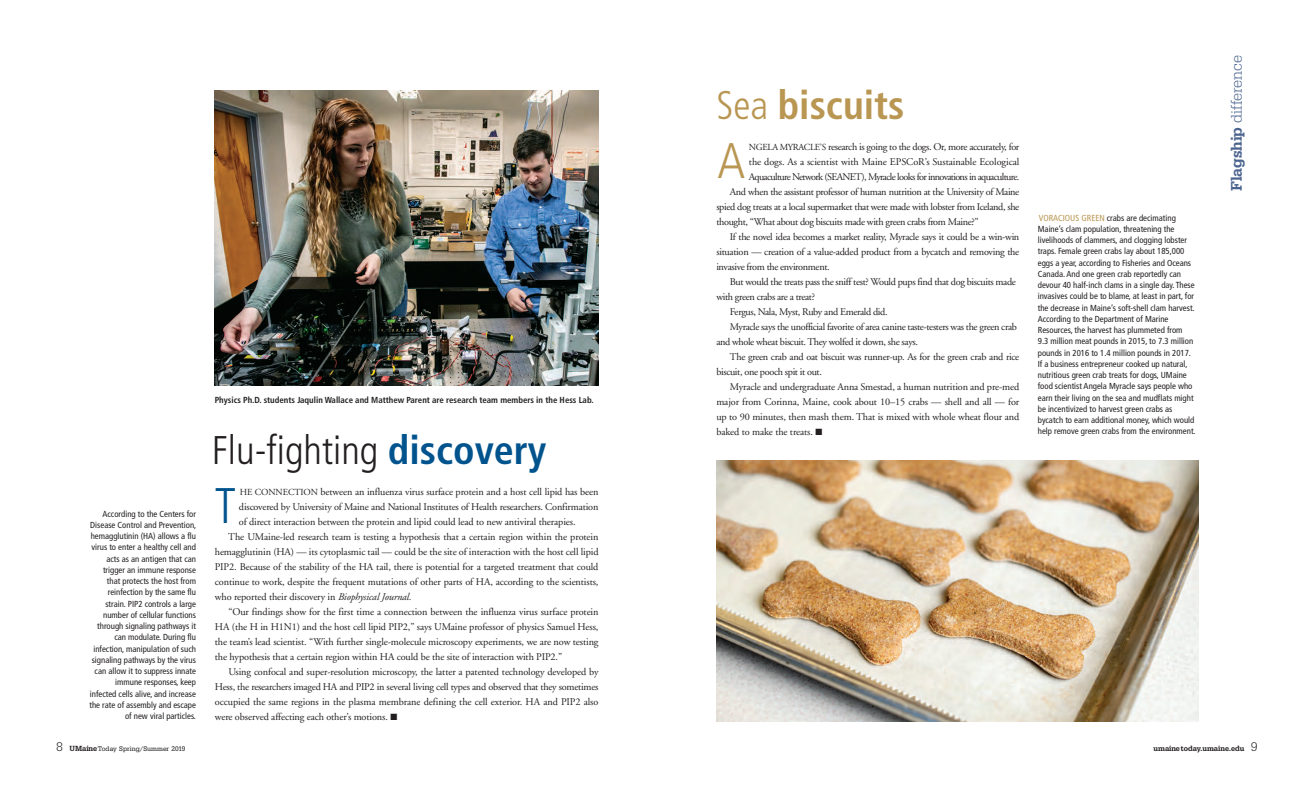
<style>
.page{position:relative;width:1314px;height:801px;background:#fff}
.page>*{position:absolute;margin:0;border:0;box-sizing:border-box;transform-origin:0 0}
.t1{font:300 condensed 50px "Frutiger";color:#00538d}
.t2{font:300 condensed 50px "Frutiger";color:#b99652}
.t3{font:300 condensed 40px "Frutiger";color:#231f20}
.t4{font:700 condensed 40px "Frutiger";color:#b99652}
.t5{font:16px "URW Egyptienne T Ligh Narr";color:#4b648f}
.t6{font:10.2px "Adobe Garamond";letter-spacing:-.01em;color:#231f20}
.t7{font:10.2px "Adobe Garamond";letter-spacing:-.035em;color:#231f20}
.t8{font:10.2px "Adobe Garamond";letter-spacing:-.065em;color:#231f20}
.t9{font:10.2px "Adobe Garamond";letter-spacing:-.03em;color:#231f20}
.t10{font:condensed 8.8px/11.3px "Frutiger";color:#231f20;text-align:right}
.t11{font:700 condensed 8.8px "Frutiger";color:#231f20}
.t12{font:7.8px "URW Egyptienne T Medi Narr";color:#231f20}
.t13{font:7px "URW Egyptienne T Regu Narr";color:#231f20}
.s1{font-weight:700;color:#00538d}
.s2{font-size:9.2px}
.s3{font-style:italic}
.s4{font-weight:300}
.s5{color:#b99652}
.s6{font-family:"URW Egyptienne T Medi Narr"}
.s7{font-family:"URW Egyptienne T Ligh";font-size:13px}
.s8{font-family:"URW Egyptienne T Medi Narr";font-size:7.8px}
</style>
<div class="page">
<img style="left:215px;top:91px;width:384px;height:294px">
<img style="left:716px;top:460px;width:483px;height:261px">
<p class="t10" style="left:89px;top:509px;width:108px">According to the Centers for<br>Disease Control and Prevention, hemagglutinin (HA) allows a flu virus to enter a healthy cell and acts as an antigen that can trigger an immune response that protects the host from reinfection by the same flu strain. PIP2 controls a large number of cellular functions through signaling pathways it can modulate. During flu infection, manipulation of such signaling pathways by the virus can allow it to suppress innate immune responses, keep infected cells alive, and increase the rate of assembly and escape of new viral particles.</p>
<p class="t11" style="left:215px;top:396px;width:380px">Physics Ph.D. students Jaqulin Wallace and Matthew Parent are research team members in the Hess Lab.</p>
<h2 class="t3" style="left:212px;top:434px;width:336px">Flu-fighting <span class="s1">discovery</span></h2>
<p class="t6" style="left:240px;top:488px;width:360px"><span class="s2">HE CONNECTION</span> between an influenza virus surface protein and a host cell lipid has been</p>
<p class="t6" style="left:239px;top:503px;width:361px">discovered by University of Maine and National Institutes of Health researchers. Confirmation</p>
<p class="t6" style="left:239px;top:518px;width:338px">of direct interaction between the protein and lipid could lead to new antiviral therapies.</p>
<p class="t6" style="left:228px;top:533px;width:372px">The UMaine-led research team is testing a hypothesis that a certain region within the protein</p>
<p class="t6" style="left:215px;top:548px;width:385px">hemagglutinin (HA) — its cytoplasmic tail — could be the site of interaction with the host cell lipid</p>
<p class="t6" style="left:215px;top:563px;width:385px">PIP2. Because of the stability of the HA tail, there is potential for a targeted treatment that could</p>
<p class="t6" style="left:215px;top:578px;width:385px">continue to work, despite the frequent mutations of other parts of HA, according to the scientists,</p>
<p class="t6" style="left:215px;top:593px;width:198px">who reported their discovery in <span class="s3">Biophysical Journal.</span></p>
<p class="t6" style="left:228px;top:608px;width:372px">“Our findings show for the first time a connection between the influenza virus surface protein</p>
<p class="t6" style="left:215px;top:623px;width:385px">HA (the H in H1N1) and the host cell lipid PIP2,” says UMaine professor of physics Samuel Hess,</p>
<p class="t6" style="left:215px;top:638px;width:385px">the team’s lead scientist. “With further single-molecule microscopy experiments, we are now testing</p>
<p class="t6" style="left:215px;top:653px;width:349px">the hypothesis that a certain region within HA could be the site of interaction with PIP2.”</p>
<p class="t6" style="left:228px;top:668px;width:372px">Using confocal and super-resolution microscopy, the latter a patented technology developed by</p>
<p class="t6" style="left:215px;top:683px;width:385px">Hess, the researchers imaged HA and PIP2 in several living cell types and observed that they sometimes</p>
<p class="t6" style="left:215px;top:698px;width:385px">occupied the same regions in the plasma membrane defining the cell exterior. HA and PIP2 also</p>
<p class="t6" style="left:215px;top:713px;width:184px">were observed affecting each other’s motions. ■</p>
<h1 class="t1" style="left:215px;top:486px;width:23px">T</h1>
<h2 class="t4" style="left:716px;top:89px;width:190px"><span class="s4">Sea</span> biscuits</h2>
<p class="t7" style="left:749px;top:143px;width:272px"><span class="s2">NGELA MYRACLE’S</span> research is going to the dogs. Or, more accurately, for</p>
<p class="t6" style="left:749px;top:158px;width:272px">the dogs. As a scientist with Maine EPSCoR’s Sustainable Ecological</p>
<p class="t8" style="left:749px;top:173px;width:272px">Aquaculture Network (SEANET), Myracle looks for innovations in aquaculture.</p>
<p class="t7" style="left:730px;top:188px;width:291px">And when the assistant professor of human nutrition at the University of Maine</p>
<p class="t7" style="left:716px;top:203px;width:305px">spied dog treats at a local supermarket that were made with lobster from Iceland, she</p>
<p class="t7" style="left:716px;top:218px;width:264px">thought, “What about dog biscuits made with green crabs from Maine?”</p>
<p class="t9" style="left:730px;top:233px;width:291px">If the novel idea becomes a market reality, Myracle says it could be a win-win</p>
<p class="t6" style="left:716px;top:248px;width:305px">situation — creation of a value-added product from a bycatch and removing the</p>
<p class="t7" style="left:716px;top:263px;width:115px">invasive from the environment.</p>
<p class="t7" style="left:730px;top:278px;width:288px">But would the treats pass the sniff test? Would pups find that dog biscuits made</p>
<p class="t7" style="left:716px;top:293px;width:100px">with green crabs are a treat?</p>
<p class="t7" style="left:730px;top:308px;width:159px">Fergus, Nala, Myst, Ruby and Emerald did.</p>
<p class="t7" style="left:730px;top:323px;width:289px">Myracle says the unofficial favorite of area canine taste-testers was the green crab</p>
<p class="t7" style="left:716px;top:338px;width:203px">and whole wheat biscuit. They wolfed it down, she says.</p>
<p class="t6" style="left:730px;top:353px;width:291px">The green crab and oat biscuit was runner-up. As for the green crab and rice</p>
<p class="t7" style="left:716px;top:368px;width:107px">biscuit, one pooch spit it out.</p>
<p class="t6" style="left:730px;top:383px;width:291px">Myracle and undergraduate Anna Smestad, a human nutrition and pre-med</p>
<p class="t6" style="left:716px;top:398px;width:305px">major from Corinna, Maine, cook about 10–15 crabs — shell and all — for</p>
<p class="t6" style="left:716px;top:413px;width:305px">up to 90 minutes, then mash them. That is mixed with whole wheat flour and</p>
<p class="t6" style="left:716px;top:428px;width:107px">baked to make the treats. ■</p>
<h1 class="t2" style="left:717px;top:141px;width:29px">A</h1>
<p class="t10" style="left:1038px;top:213px;width:159px;text-align:left"><span class="s5">VORACIOUS GREEN</span> crabs are decimating Maine’s clam population, threatening the livelihoods of clammers, and clogging lobster traps. Female green crabs lay about 185,000 eggs a year, according to Fisheries and Oceans Canada. And one green crab reportedly can devour 40 half-inch clams in a single day. These invasives could be to blame, at least in part, for the decrease in Maine’s soft-shell clam harvest.<br>According to the Department of Marine Resources, the harvest has plummeted from<br>9.3 million meat pounds in 2015, to 7.3 million pounds in 2016 to 1.4 million pounds in 2017.<br>If a business entrepreneur cooked up natural, nutritious green crab treats for dogs, UMaine food scientist Angela Myracle says people who earn their living on the sea and mudflats might be incentivized to harvest green crabs as bycatch to earn additional money, which would help remove green crabs from the environment.</p>
<h3 class="t5" style="left:1227px;top:191px;width:138px;rotate:-90deg"><span class="s6">Flagship</span> difference</h3>
<p class="t13" style="left:56px;top:745px;width:131px"><span class="s7">8</span> <span class="s8">UMaine</span>Today Spring/Summer 2019</p>
<p class="t12" style="left:1154px;top:744px;width:106px">umainetoday.umaine.edu <span class="s7">9</span></p>
</div>
